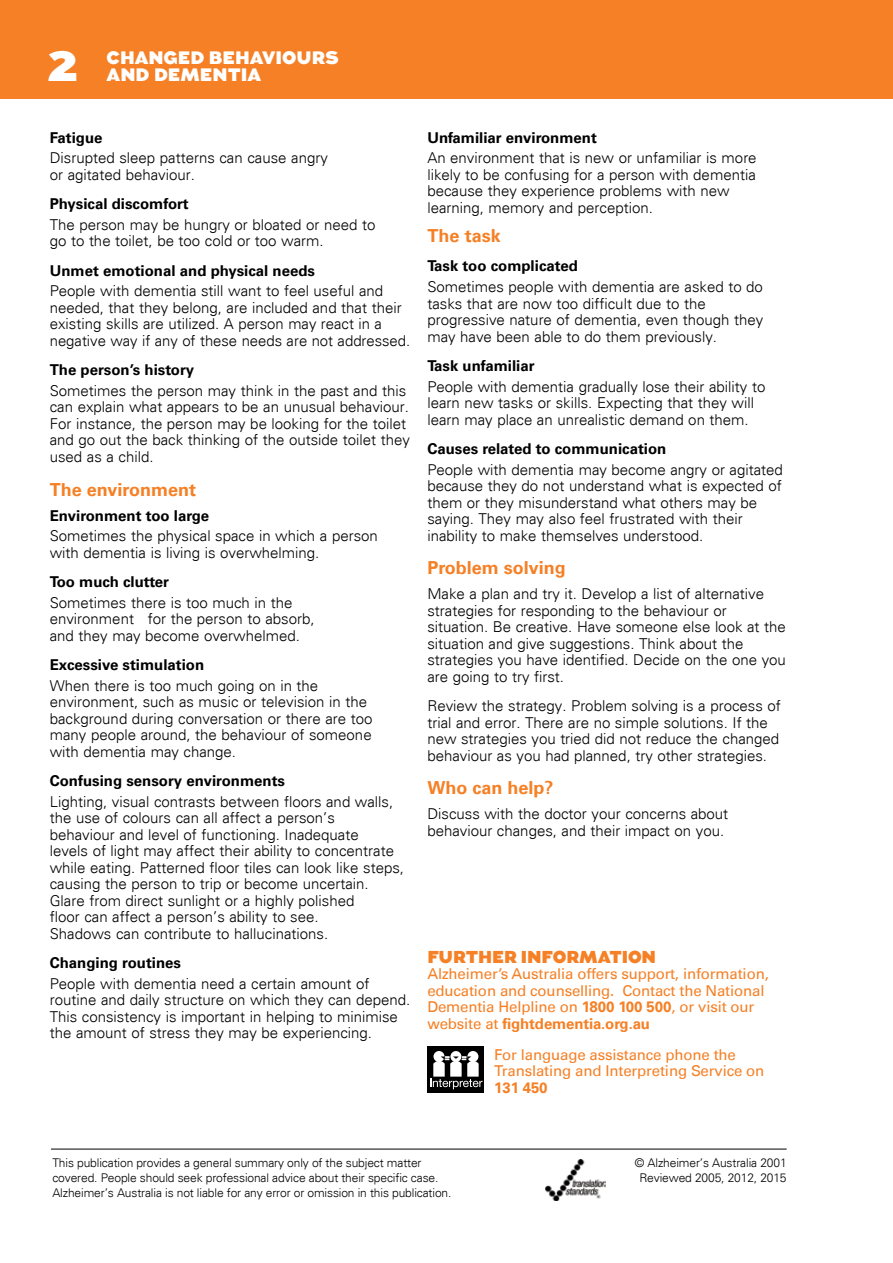
<style>
.page{position:relative;width:893px;height:1263px;background:#fff}
.page>*{position:absolute;margin:0;border:0;box-sizing:border-box;transform-origin:0 0}
.t1{font:900 42px "Augustus";color:#fff}
.t2{font:700 18px "Univers LT Std";color:#f58025}
.t3{font:900 18px "Augustus";color:#fff}
.t4{font:900 17.25px "Augustus";letter-spacing:-.01em;color:#f58025}
.t5{font:300 15px/16.5px "Univers";color:#000}
.t6{font:700 15px "Univers LT Std";color:#000}
.t7{font:15px/16.5px "Univers LT Std";letter-spacing:-.01em;color:#f58025}
.t8{font:700 15px "Univers LT Std";letter-spacing:-.01em;color:#f58025}
.t9{font:300 12px/15px "Univers";letter-spacing:-.01em;color:#000}
.s1{font-weight:700}
</style>
<div class="page">
<hr style="left:51px;top:1149px;width:736px;height:1px;background:#000">
<div style="left:0;top:0;width:893px;height:99px;background:#f58025"></div>
<div style="left:427px;top:1046px;width:57px;height:47px;background:#000"></div>
<div style="left:467px;top:1051px;width:11px;height:11px;background:#fff;border-radius:50%"></div>
<div style="left:433px;top:1051px;width:11px;height:11px;background:#fff;border-radius:50%"></div>
<div style="left:450px;top:1051px;width:11px;height:11px;background:#fff;border-radius:50%"></div>
<svg style="left:430px;top:1056px;width:53px;height:33px"></svg>
<img style="left:545px;top:1159px;width:60px;height:42px">
<h1 class="t1" style="left:48px;top:41px;width:31px">2</h1>
<p class="t3" style="left:107px;top:47px;width:234px">CHANGED BEHAVIOURS</p>
<p class="t3" style="left:107px;top:64px;width:156px">AND DEMENTIA</p>
<p class="t6" style="left:50px;top:129px;width:54px">Fatigue</p>
<p class="t5" style="left:50px;top:150px;width:280px">Disrupted sleep patterns can cause angry or agitated behaviour.</p>
<p class="t6" style="left:50px;top:195px;width:140px">Physical discomfort</p>
<p class="t5" style="left:50px;top:216px;width:327px">The person may be hungry or bloated or need to go to the toilet, be too cold or too warm.</p>
<p class="t6" style="left:50px;top:262px;width:267px">Unmet emotional and physical needs</p>
<p class="t5" style="left:50px;top:283px;width:362px">People with dementia still want to feel useful and needed, that they belong, are included and that their existing skills are utilized. A person may react in a negative way if any of these needs are not addressed.</p>
<p class="t6" style="left:50px;top:361px;width:146px">The person’s history</p>
<p class="t5" style="left:50px;top:382px;width:362px">Sometimes the person may think in the past and this can explain what appears to be an unusual behaviour.<br>For instance, the person may be looking for the toilet and go out the back thinking of the outside toilet they used as a child.</p>
<p class="t2" style="left:50px;top:479px;width:148px">The environment</p>
<p class="t6" style="left:50px;top:506px;width:161px">Environment too large</p>
<p class="t5" style="left:50px;top:528px;width:330px">Sometimes the physical space in which a person with dementia is living is overwhelming.</p>
<p class="t6" style="left:50px;top:573px;width:121px">Too much clutter</p>
<p class="t5" style="left:50px;top:594px;width:266px">Sometimes there is too much in the environment for the person to absorb, and they may become overwhelmed.</p>
<p class="t6" style="left:50px;top:656px;width:156px">Excessive stimulation</p>
<p class="t5" style="left:50px;top:677px;width:324px">When there is too much going on in the environment, such as music or television in the background during conversation or there are too many people around, the behaviour of someone with dementia may change.</p>
<p class="t6" style="left:50px;top:772px;width:237px">Confusing sensory environments</p>
<p class="t5" style="left:50px;top:793px;width:356px">Lighting, visual contrasts between floors and walls, the use of colours can all affect a person’s<br>behaviour and level of functioning. Inadequate<br>levels of light may affect their ability to concentrate while eating. Patterned floor tiles can look like steps, causing the person to trip or become uncertain.<br>Glare from direct sunlight or a highly polished<br>floor can affect a person’s ability to see.<br>Shadows can contribute to hallucinations.</p>
<p class="t6" style="left:50px;top:954px;width:133px">Changing routines</p>
<p class="t5" style="left:50px;top:975px;width:362px">People with dementia need a certain amount of routine and daily structure on which they can depend.<br>This consistency is important in helping to minimise the amount of stress they may be experiencing.</p>
<p class="t6" style="left:427px;top:129px;width:171px">Unfamiliar environment</p>
<p class="t5" style="left:427px;top:150px;width:331px">An environment that is new or unfamiliar is more likely to be confusing for a person with dementia because they experience problems with new learning, memory and perception.</p>
<p class="t2" style="left:427px;top:225px;width:75px">The task</p>
<p class="t6" style="left:427px;top:257px;width:152px">Task too complicated</p>
<p class="t5" style="left:427px;top:279px;width:338px">Sometimes people with dementia are asked to do tasks that are now too difficult due to the progressive nature of dementia, even though they may have been able to do them previously.</p>
<p class="t6" style="left:427px;top:357px;width:109px">Task unfamiliar</p>
<p class="t5" style="left:427px;top:378px;width:340px">People with dementia gradually lose their ability to learn new tasks or skills. Expecting that they will learn may place an unrealistic demand on them.</p>
<p class="t6" style="left:427px;top:440px;width:240px">Causes related to communication</p>
<p class="t5" style="left:427px;top:461px;width:357px">People with dementia may become angry or agitated because they do not understand what is expected of them or they misunderstand what others may be saying. They may also feel frustrated with their inability to make themselves understood.</p>
<p class="t2" style="left:427px;top:557px;width:140px">Problem solving</p>
<p class="t5" style="left:427px;top:586px;width:360px">Make a plan and try it. Develop a list of alternative strategies for responding to the behaviour or situation. Be creative. Have someone else look at the situation and give suggestions. Think about the strategies you have identified. Decide on the one you are going to try first.</p>
<p class="t5" style="left:427px;top:697px;width:355px">Review the strategy. Problem solving is a process of trial and error. There are no simple solutions. If the new strategies you tried did not reduce the changed behaviour as you had planned, try other strategies.</p>
<p class="t2" style="left:427px;top:777px;width:128px">Who can help?</p>
<p class="t5" style="left:427px;top:805px;width:302px">Discuss with the doctor your concerns about behaviour changes, and their impact on you.</p>
<p class="t4" style="left:427px;top:946px;width:230px">FURTHER INFORMATION</p>
<p class="t7" style="left:427px;top:965px;width:343px">Alzheimer’s Australia offers support, information, education and counselling. Contact the National Dementia Helpline on <span class="s1">1800 100 500</span>, or visit our website at <span class="s1">fightdementia.org.au</span></p>
<p class="t7" style="left:494px;top:1046px;width:272px">For language assistance phone the<br>Translating and Interpreting Service on</p>
<p class="t8" style="left:494px;top:1079px;width:55px">131 450</p>
<p class="t9" style="left:52px;top:1156px;width:401px">This publication provides a general summary only of the subject matter covered. People should seek professional advice about their specific case.<br>Alzheimer’s Australia is not liable for any error or omission in this publication.</p>
<p class="t9" style="left:635px;top:1156px;width:153px;text-align:center">© Alzheimer’s Australia 2001<br>Reviewed 2005, 2012, 2015</p>
</div>
